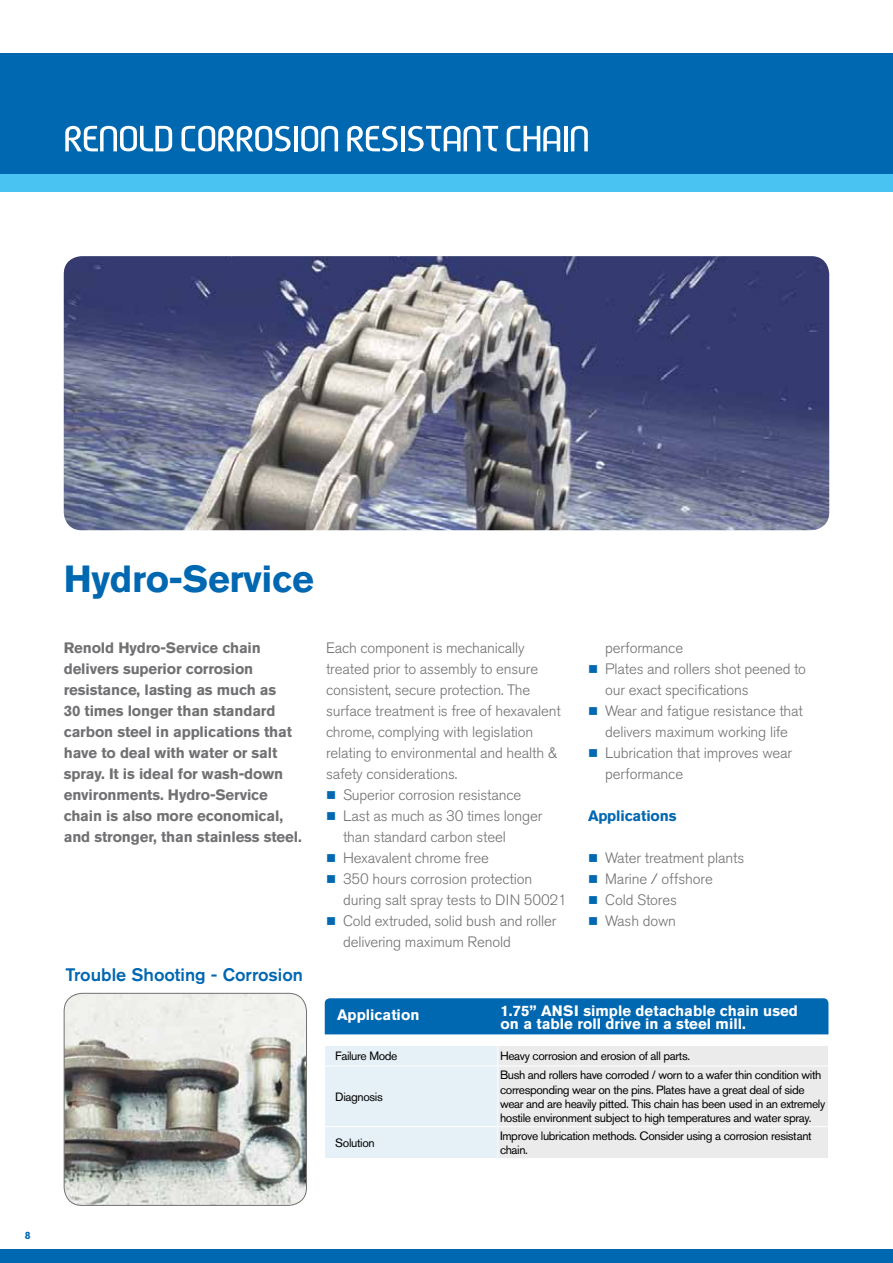
<style>
.page{position:relative;width:893px;height:1263px;background:#fff}
.page>*{position:absolute;margin:0;border:0;box-sizing:border-box;transform-origin:0 0}
.t1{font:51px "DECKFACE";color:#fff}
.t2{font:700 37.5px "Akzidenz Grotesk BE";letter-spacing:-.01em;color:#0067b1}
.t3{font:500 18px "Akzidenz Grotesk BE";color:#0067b1}
.t4{font:300 15px/21px "Akzidenz Grotesk BE";letter-spacing:-.01em;color:#717073}
.t5{font:700 15px/21px "Akzidenz Grotesk BE";letter-spacing:-.01em;color:#717073}
.t6{font:700 15px/13.5px "Akzidenz Grotesk BE";color:#fff}
.t7{font:700 15px "Akzidenz Grotesk BE";letter-spacing:-.01em;color:#0067b1}
.t8{font:12px/14.4px "Akzidenz Grotesk BE";letter-spacing:-.03em;color:#000}
.t9{font:700 10.5px "Akzidenz Grotesk BE";color:#0067b1}
.s1{color:#0067b1}
</style>
<div class="page">
<div style="left:0;top:54px;width:893px;height:120px;background:#0067b1"></div>
<div style="left:0;top:174px;width:893px;height:17px;background:#49c3f1"></div>
<div style="left:0;top:1249px;width:893px;height:14px;background:#0067b1"></div>
<img style="left:64px;top:256px;width:765px;height:274px">
<svg style="left:325px;top:1046px;width:503px;height:112px;background:#e9ecef"></svg>
<hr style="left:324px;top:1065px;width:174px;height:1px;background:#fff">
<hr style="left:498px;top:1065px;width:331px;height:1px;background:#fff">
<hr style="left:497px;top:1066px;width:1px;height:60px;background:#fff">
<hr style="left:324px;top:1126px;width:174px;height:1px;background:#fff">
<hr style="left:498px;top:1126px;width:331px;height:1px;background:#fff">
<hr style="left:497px;top:1127px;width:1px;height:31px;background:#fff">
<div style="left:325px;top:998px;width:503px;height:36px;background:#0067b1"></div>
<img style="left:64px;top:993px;width:242px;height:212px">
<div style="left:64px;top:993px;width:243px;height:212px;border:1px solid #717073;border-radius:18px"></div>
<h1 class="t1" style="left:64px;top:114px;width:527px">RENOLD CORROSION RESISTANT CHAIN</h1>
<p class="t9" style="left:25px;top:1229px;width:7px">8</p>
<h2 class="t2" style="left:64px;top:557px;width:252px">Hydro-Service</h2>
<p class="t5" style="left:64px;top:638px;width:240px">Renold Hydro-Service chain delivers superior corrosion resistance, lasting as much as<br>30 times longer than standard carbon steel in applications that have to deal with water or salt spray. It is ideal for wash-down environments. Hydro-Service chain is also more economical, and stronger, than stainless steel.</p>
<p class="t3" style="left:66px;top:964px;width:239px">Trouble Shooting - Corrosion</p>
<p class="t4" style="left:326px;top:638px;width:236px">Each component is mechanically treated prior to assembly to ensure consistent, secure protection. The surface treatment is free of hexavalent chrome, complying with legislation relating to environmental and health &amp; safety considerations.</p>
<p class="t4" style="left:326px;top:785px;width:197px"><span class="s1">■</span> Superior corrosion resistance</p>
<p class="t4" style="left:343px;top:806px;width:201px;text-indent:-17px"><span class="s1">■</span> Last as much as 30 times longer than standard carbon steel</p>
<p class="t4" style="left:326px;top:848px;width:164px"><span class="s1">■</span> Hexavalent chrome free</p>
<p class="t4" style="left:343px;top:869px;width:225px;text-indent:-17px"><span class="s1">■</span> 350 hours corrosion protection during salt spray tests to DIN 50021</p>
<p class="t4" style="left:343px;top:911px;width:215px;text-indent:-17px"><span class="s1">■</span> Cold extruded, solid bush and roller delivering maximum Renold</p>
<p class="t4" style="left:605px;top:638px;width:79px">performance</p>
<p class="t4" style="left:605px;top:659px;width:202px;text-indent:-17px"><span class="s1">■</span> Plates and rollers shot peened to our exact specifications</p>
<p class="t4" style="left:588px;top:701px;width:216px;text-align:center"><span class="s1">■</span> Wear and fatigue resistance that delivers maximum working life</p>
<p class="t4" style="left:605px;top:743px;width:189px;text-indent:-17px"><span class="s1">■</span> Lubrication that improves wear performance</p>
<p class="t7" style="left:588px;top:807px;width:90px">Applications</p>
<p class="t4" style="left:588px;top:848px;width:158px"><span class="s1">■</span> Water treatment plants</p>
<p class="t4" style="left:588px;top:869px;width:126px"><span class="s1">■</span> Marine / offshore</p>
<p class="t4" style="left:588px;top:890px;width:90px"><span class="s1">■</span> Cold Stores</p>
<p class="t4" style="left:588px;top:911px;width:89px"><span class="s1">■</span> Wash down</p>
<p class="t6" style="left:337px;top:1008px;width:84px">Application</p>
<p class="t6" style="left:500px;top:1004px;width:299px">1.75” ANSI simple detachable chain used on a table roll drive in a steel mill.</p>
<p class="t8" style="left:335px;top:1049px;width:64px">Failure Mode</p>
<p class="t8" style="left:500px;top:1049px;width:192px">Heavy corrosion and erosion of all parts.</p>
<p class="t8" style="left:335px;top:1089px;width:49px">Diagnosis</p>
<p class="t8" style="left:500px;top:1068px;width:327px">Bush and rollers have corroded / worn to a wafer thin condition with corresponding wear on the pins. Plates have a great deal of side wear and are heavily pitted. This chain has been used in an extremely hostile environment subject to high temperatures and water spray.</p>
<p class="t8" style="left:335px;top:1136px;width:41px">Solution</p>
<p class="t8" style="left:500px;top:1128px;width:313px">Improve lubrication methods. Consider using a corrosion resistant chain.</p>
</div>
